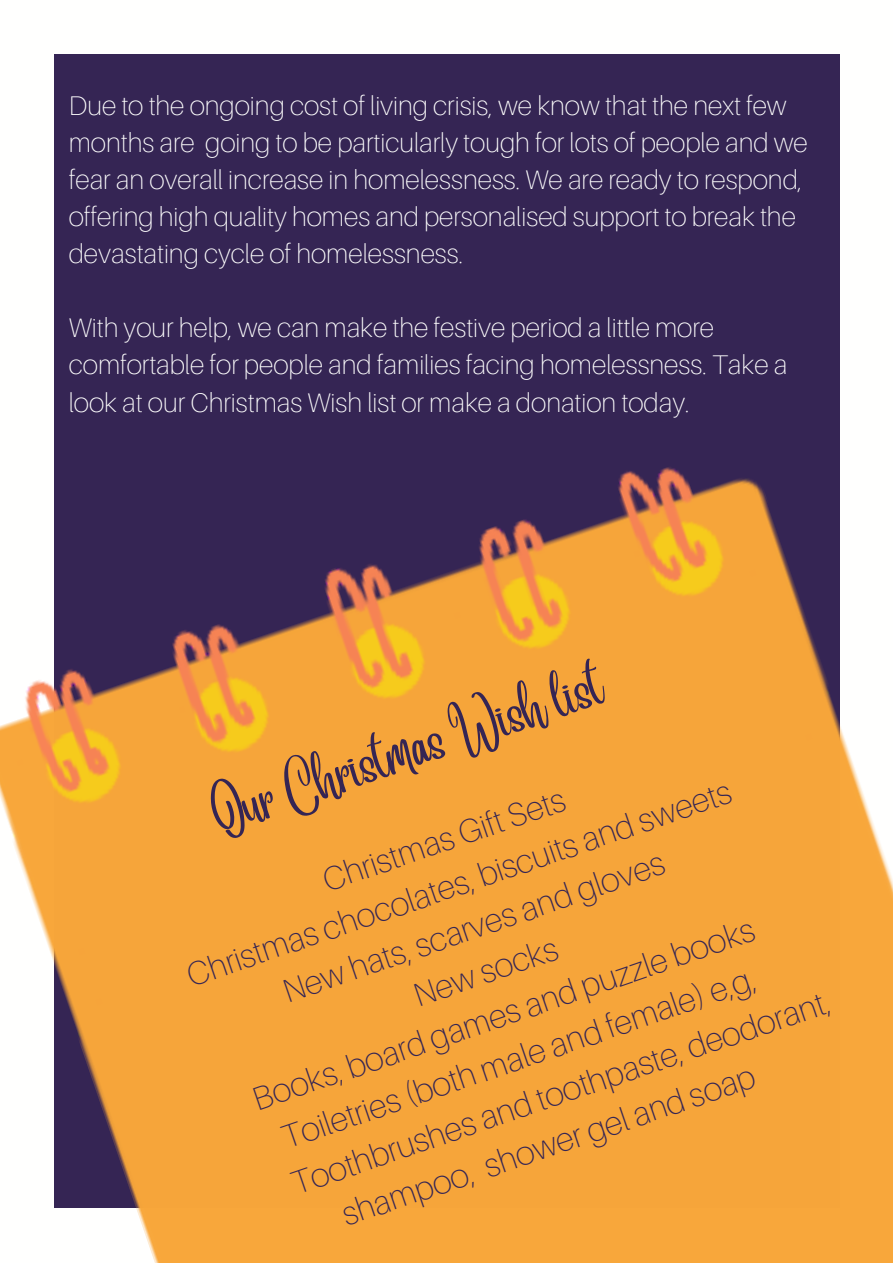
<style>
.page{position:relative;width:893px;height:1264px;background:#fff}
.page>*{position:absolute;margin:0;border:0;box-sizing:border-box;transform-origin:0 0}
.t1{font:43.5px "Angelina";color:#352554}
.t2{font:100 33px "Aileron";color:#352554}
.t3{font:100 27px/37px "Aileron";color:#fffffe}
</style>
<div class="page">
<div style="left:54px;top:54px;width:785px;height:1153px;background:#352554"></div>
<img style="left:0;top:428px;width:892px;height:834px">
<p class="t3" style="left:69px;top:86px;width:740px">Due to the ongoing cost of living crisis, we know that the next few months are going to be particularly tough for lots of people and we fear an overall increase in homelessness. We are ready to respond, offering high quality homes and personalised support to break the devastating cycle of homelessness.</p>
<p class="t3" style="left:69px;top:309px;width:720px">With your help, we can make the festive period a little more comfortable for people and families facing homelessness. Take a look at our Christmas Wish list or make a donation today.</p>
<h1 class="t1" style="left:211px;top:808px;width:411px;rotate:-19deg">Our Christmas Wish list</h1>
<p class="t2" style="left:181px;top:957px;width:574px;rotate:-19deg">Christmas chocolates, biscuits and sweets</p>
<p class="t2" style="left:317px;top:861px;width:255px;rotate:-19deg">Christmas Gift Sets</p>
<p class="t2" style="left:277px;top:972px;width:402px;rotate:-19deg">New hats, scarves and gloves</p>
<p class="t2" style="left:247px;top:1080px;width:529px;rotate:-19deg">Books, board games and puzzle books</p>
<p class="t2" style="left:408px;top:976px;width:151px;rotate:-19deg">New socks</p>
<p class="t2" style="left:276px;top:1119px;width:500px;rotate:-19deg">Toiletries (both male and female) e,g,</p>
<p class="t2" style="left:286px;top:1164px;width:568px;rotate:-19deg">Toothbrushes and toothpaste, deodorant,</p>
<p class="t2" style="left:336px;top:1196px;width:436px;rotate:-19deg">shampoo, shower gel and soap</p>
</div>
